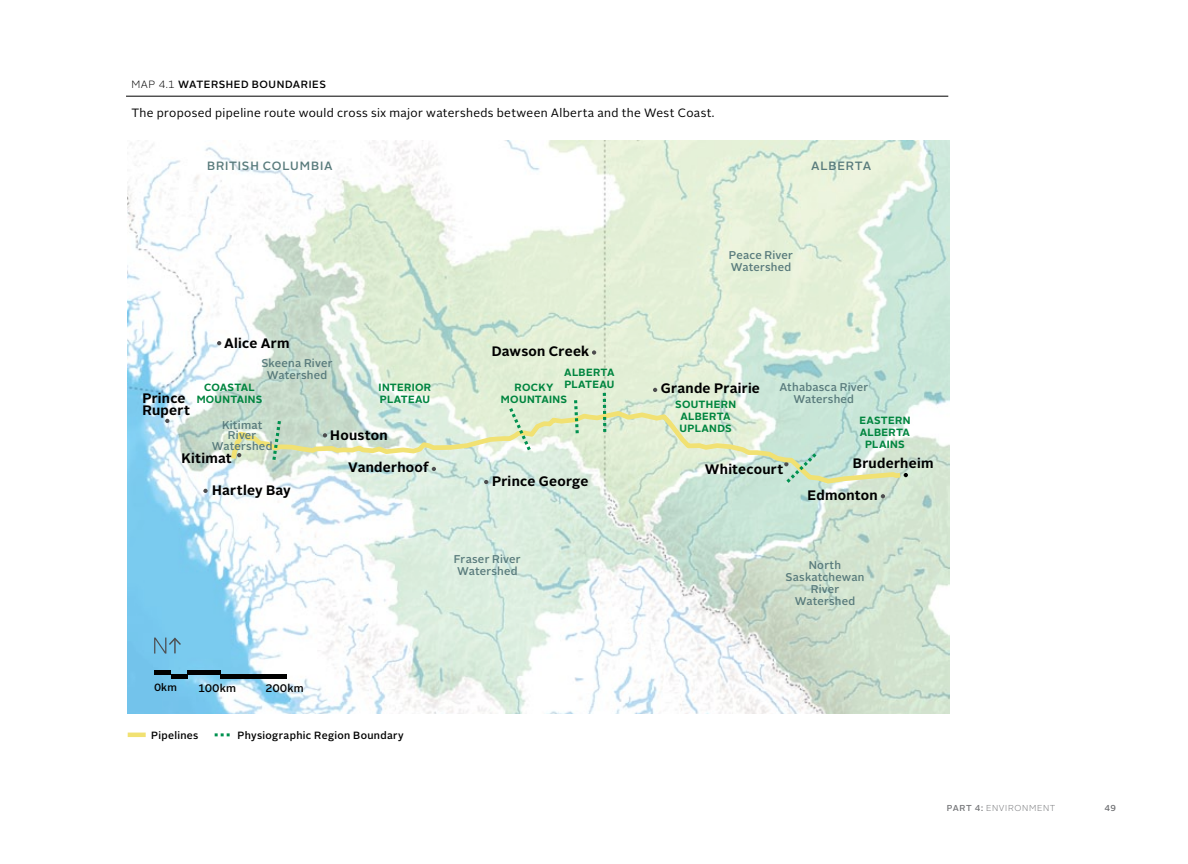
<style>
.page{position:relative;width:1188px;height:864px;background:#fff}
.page>*{position:absolute;margin:0;border:0;box-sizing:border-box;transform-origin:0 0}
.t1{font:700 13.65px/12.6px "Alright Sans";letter-spacing:.02em;color:#000}
.t2{font:12px "Alright Sans";letter-spacing:.025em;color:#000}
.t3{font:500 12px "Alright Sans";letter-spacing:.07em;color:#597b7c}
.t4{font:500 11.25px/12px "Alright Sans";letter-spacing:.015em;color:#597b7c;text-align:center}
.t5{font:500 10.95px "Alright Sans";color:#000}
.t6{font:700 10.5px/12px "Alright Sans";letter-spacing:.025em;color:#00853f;text-align:center}
.t7{font:500 10.5px "Alright Sans";letter-spacing:.03em;color:#000}
.t8{font:500 10.5px "Alright Sans";letter-spacing:.05em;color:#000}
.t9{font:300 10.5px "Alright Sans";color:#000}
.t10{font:300 8.7px "Alright Sans";color:#77787b}
.t11{font:500 8.7px "Alright Sans";color:#77787b}
.t12{font:500 8.7px "Alright Sans";color:#6d6e71}
.s1{font-weight:300}
.s2{font-weight:500}
</style>
<div class="page">
<img style="left:127px;top:140px;width:822px;height:574px">
<hr style="left:128px;top:733px;width:18px;height:4px;background:#f1e172">
<svg style="left:215px;top:733px;width:15px;height:3px"></svg>
<svg style="left:653px;top:388px;width:4px;height:4px"></svg>
<svg style="left:592px;top:350px;width:4px;height:5px"></svg>
<svg style="left:203px;top:489px;width:5px;height:4px"></svg>
<svg style="left:165px;top:419px;width:4px;height:4px"></svg>
<svg style="left:217px;top:341px;width:4px;height:4px"></svg>
<svg style="left:881px;top:494px;width:4px;height:4px"></svg>
<hr style="left:171px;top:675px;width:16px;height:4px;background:#000">
<div style="left:187px;top:670px;width:34px;height:5px;background:#000"></div>
<div style="left:155px;top:670px;width:16px;height:5px;background:#000"></div>
<hr style="left:221px;top:675px;width:66px;height:4px;background:#000">
<hr style="left:126px;top:96px;width:822px;height:1px;background:#000">
<svg style="left:228px;top:408px;width:678px;height:78px;background:#dae9d5"></svg>
<svg style="left:507px;top:405px;width:28px;height:51px"></svg>
<svg style="left:572px;top:397px;width:9px;height:41px"></svg>
<svg style="left:603px;top:393px;width:3px;height:42px"></svg>
<svg style="left:782px;top:450px;width:38px;height:37px"></svg>
<svg style="left:270px;top:418px;width:13px;height:47px"></svg>
<svg style="left:154px;top:636px;width:28px;height:18px"></svg>
<p class="t9" style="left:131px;top:77px;width:9px">MAP</p>
<p class="t8" style="left:159px;top:77px;width:169px"><span class="s1">4.1</span> WATERSHED BOUN DARIES</p>
<p class="t2" style="left:131px;top:105px;width:585px">The proposed pipeline route would cross six major watersheds between Alberta and the West Coast.</p>
<p class="t3" style="left:207px;top:157px;width:127px">BRITISH COLUMBIA</p>
<p class="t3" style="left:811px;top:157px;width:62px">ALBERTA</p>
<p class="t1" style="left:224px;top:337px;width:67px">Alice Arm</p>
<p class="t4" style="left:261px;top:357px;width:73px">Skeena River<br>Watershed</p>
<p class="t6" style="left:204px;top:381px;width:9px">coastal</p>
<p class="t6" style="left:197px;top:393px;width:9px">mountains</p>
<p class="t1" style="left:142px;top:392px;width:49px">Prince<br>Rupert</p>
<p class="t1" style="left:492px;top:345px;width:99px">Dawson Creek</p>
<p class="t6" style="left:564px;top:367px;width:52px">ALBERTA</p>
<p class="t6" style="left:379px;top:381px;width:12px">Interior</p>
<p class="t6" style="left:564px;top:379px;width:16px">Plateau</p>
<p class="t6" style="left:380px;top:393px;width:16px">Plateau</p>
<p class="t6" style="left:515px;top:381px;width:17px">Rock</p>
<p class="t6" style="left:546px;top:381px;width:9px">y</p>
<p class="t6" style="left:501px;top:393px;width:9px">mountains</p>
<p class="t4" style="left:212px;top:420px;width:62px;line-height:10.5px">Kitimat<br>River<br>Watershed</p>
<p class="t1" style="left:182px;top:452px;width:52px">Kitimat</p>
<p class="t1" style="left:212px;top:484px;width:80px">Hartley Bay</p>
<p class="t1" style="left:330px;top:429px;width:59px">Houston</p>
<p class="t1" style="left:348px;top:461px;width:82px">Vanderhoof</p>
<p class="t1" style="left:492px;top:475px;width:98px">Prince George</p>
<p class="t4" style="left:729px;top:250px;width:66px;text-align:left">Peace River<br>Watershed</p>
<p class="t1" style="left:661px;top:382px;width:101px">Grande Prairie</p>
<p class="t6" style="left:675px;top:398px;width:62px">SOUTHERN<br>ALBERTA<br>UPLANDS</p>
<p class="t4" style="left:779px;top:381px;width:90px">Athabasca River<br>Watershed</p>
<p class="t6" style="left:859px;top:415px;width:21px">Eastern<br>Alberta<br>Plains</p>
<p class="t1" style="left:705px;top:463px;width:80px">Whitecourt</p>
<p class="t1" style="left:853px;top:457px;width:82px">Bruderheim</p>
<p class="t1" style="left:808px;top:489px;width:72px">Edmonton</p>
<p class="t4" style="left:454px;top:553px;width:68px;text-align:left">Fraser River<br>Watershed</p>
<p class="t4" style="left:785px;top:559px;width:81px">North<br>Saskatchewan<br>River<br>Watershed</p>
<p class="t7" style="left:154px;top:680px;width:24px">0km</p>
<p class="t5" style="left:198px;top:680px;width:40px">100km</p>
<p class="t5" style="left:266px;top:680px;width:40px">200km</p>
<p class="t7" style="left:151px;top:728px;width:49px">Pipelines</p>
<p class="t7" style="left:238px;top:728px;width:168px">Physiographic Region Boundary</p>
<p class="t11" style="left:947px;top:802px;width:7px">par</p>
<p class="t10" style="left:966px;top:802px;width:28px"><span class="s2">t 4:</span> ENVIRONMENT</p>
<p class="t12" style="left:1104px;top:802px;width:13px">49</p>
</div>
